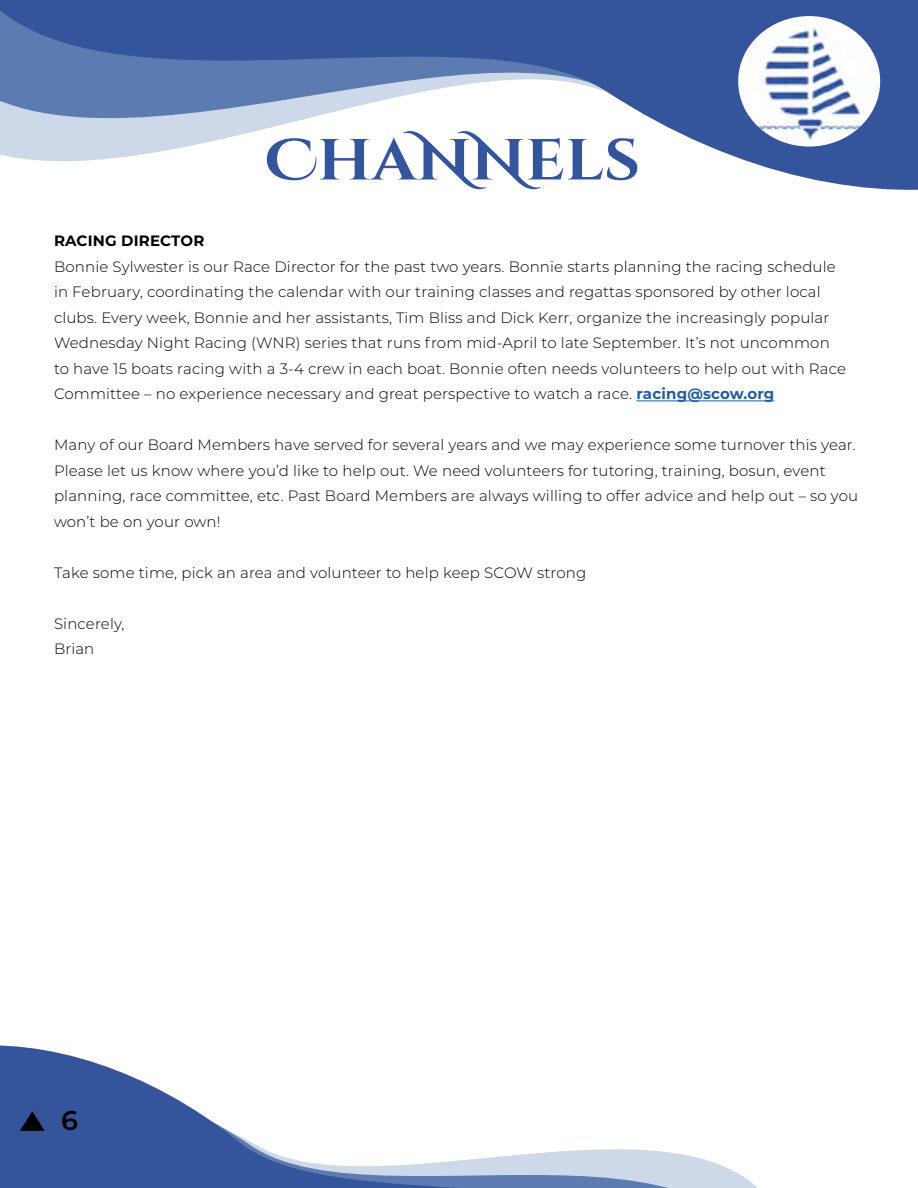
<style>
.page{position:relative;width:918px;height:1188px;background:#fff}
.page>*{position:absolute;margin:0;border:0;box-sizing:border-box;transform-origin:0 0}
.t1{font:700 57.75px "Cinzel Decorative";color:#34559c;scale:1.09 1}
.t2{font:600 27px "Montserrat";color:#000}
.t3{font:300 15px/25.5px "Montserrat";letter-spacing:.01em;color:#000}
.t4{font:700 15px "Montserrat";letter-spacing:.01em;color:#000}
.s1{font-weight:700;color:#215e9e}
</style>
<div class="page">
<svg style="left:706px;top:1160px;width:52px;height:28px"></svg>
<svg style="left:623px;top:1149px;width:83px;height:39px;background:#cad6e6"></svg>
<svg style="left:0;top:1045px;width:623px;height:143px"></svg>
<svg style="left:0;top:0;width:918px;height:190px"></svg>
<img style="left:738px;top:16px;width:142px;height:131px">
<hr style="left:636px;top:401px;width:138px;height:1px;background:#215e9e">
<svg style="left:20px;top:1112px;width:24px;height:19px"></svg>
<h1 class="t1" style="left:265px;top:125px;width:345px">ChaNNels</h1>
<p class="t4" style="left:54px;top:230px;width:152px">RACING DIRECTOR</p>
<p class="t3" style="left:54px;top:253px;width:794px">Bonnie Sylwester is our Race Director for the past two years. Bonnie starts planning the racing schedule in February, coordinating the calendar with our training classes and regattas sponsored by other local clubs. Every week, Bonnie and her assistants, Tim Bliss and Dick Kerr, organize the increasingly popular Wednesday Night Racing (WNR) series that runs from mid-April to late September It. s’ not uncommon to have 15 boats racing with a 3-4 crew in each boat. Bonnie often needs volunteers to help out with Race Committee – no experience necessary and great perspective to watch a race. <span class="s1">racing@scow.org</span></p>
<p class="t3" style="left:54px;top:432px;width:806px">Many of our Board Members have served for several years and we may experience some turnover this year.<br>Please let us know where you d’ like to help out. We need volunteers for tutoring, training, bosun, event planning, race committee, etc. Past Board Members are always willing to offer advice and help out – so you won t’ be on your own!</p>
<p class="t3" style="left:54px;top:559px;width:534px">Take some time, pick an area and volunteer to help keep SCOW strong</p>
<p class="t3" style="left:54px;top:610px;width:72px">Sincerely,<br>Brian</p>
<h2 class="t2" style="left:61px;top:1102px;width:18px">6</h2>
</div>
